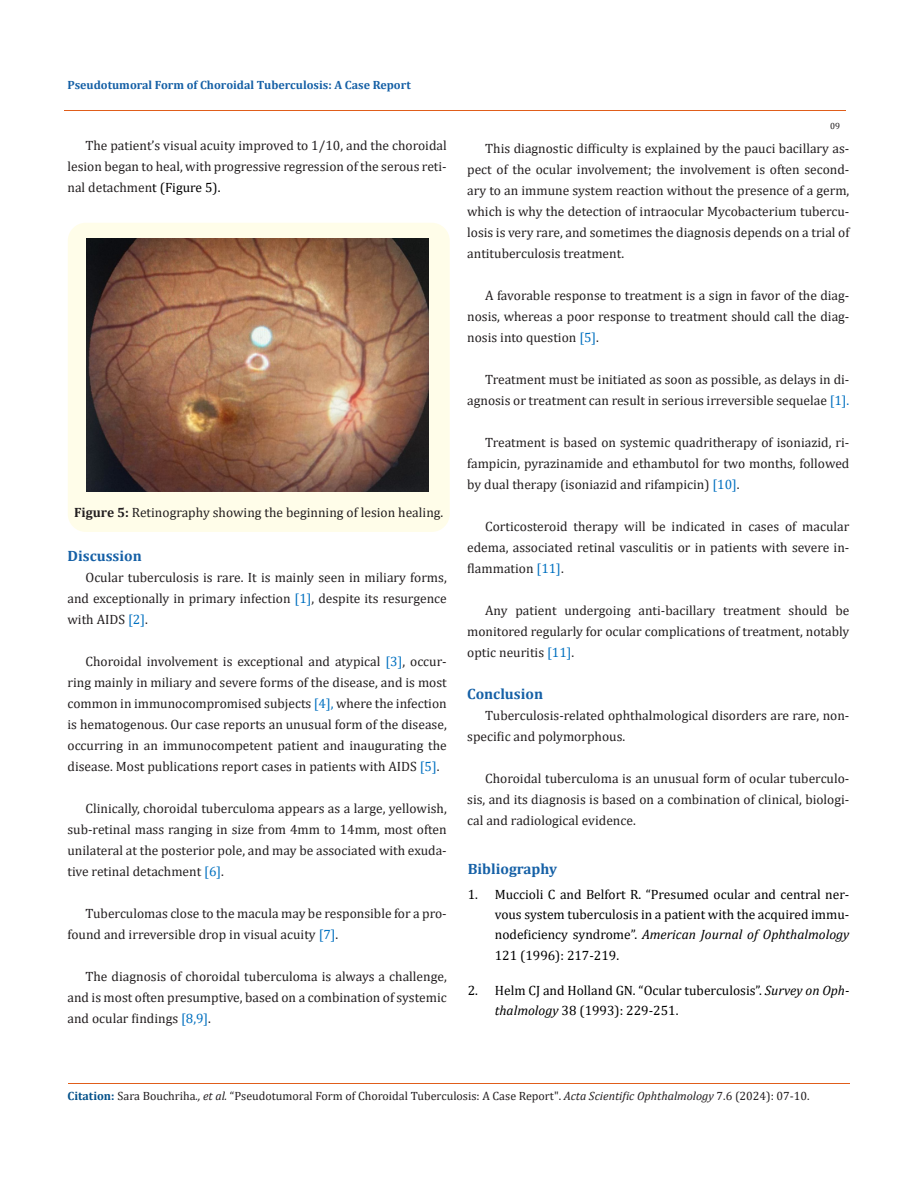
<style>
.page{position:relative;width:917px;height:1188px;background:#fff}
.page>*{position:absolute;margin:0;border:0;box-sizing:border-box;transform-origin:0 0}
.t1{font:700 15px "Cambria";color:#1560a6}
.t2{font:13.5px/21px "Cambria";color:#231f20;text-align:justify}
.t3{font:13.5px/20.2px "Cambria";color:#000;text-align:justify}
.t4{font:12px "Cambria";color:#231f20}
.t5{font:700 12px "Cambria";color:#1560a6}
.t6{font:9px "Cambria";color:#231f20}
.s1{color:#000}
.s2{font-weight:700}
.s3{color:#0070c0}
.s4{font-style:italic}
.s5{font-weight:700;color:#035089}
</style>
<div class="page">
<hr style="left:64px;top:110px;width:782px;height:1px;background:#e05d1a">
<hr style="left:68px;top:1083px;width:781px;height:1px;background:#e05d1a">
<div style="left:68px;top:223px;width:382px;height:309px;background:#fffde9;border-radius:18px"></div>
<img style="left:86px;top:239px;width:342px;height:252px">
<p class="t5" style="left:67px;top:76px;width:345px">Pseudotumoral Form of Choroidal Tuberculosis: A Case Report</p>
<p class="t2" style="left:67px;top:135px;width:381px;text-indent:18px">The patient’s visual acuity improved to 1/10, and the choroidal lesion began to heal, with progressive regression of the serous reti&shy;nal detachmen<span class="s1">t (Figure 5).</span></p>
<p class="t2" style="left:74px;top:502px;width:370px"><span class="s2">Figure 5:</span> Retinography showing the beginning of lesion healing.</p>
<p class="t1" style="left:67px;top:545px;width:76px">Discussion</p>
<p class="t2" style="left:67px;top:567px;width:381px;text-indent:18px">Ocular tuberculosis is rare. It is mainly seen in miliary forms, and exceptionally in primary infection <span class="s3">[1]</span>, despite its resurgence with AIDS <span class="s3">[2]</span>.</p>
<p class="t2" style="left:67px;top:651px;width:381px;text-indent:18px">Choroidal involvement is exceptional and atypical <span class="s3">[3]</span>, occur&shy;ring mainly in miliary and severe forms of the disease, and is most common in immunocompromised subjects <span class="s3">[4],</span> where the infection is hematogenous. Our case reports an unusual form of the disease, occurring in an immunocompetent patient and inaugurating the disease. Most publications report cases in patients with AIDS <span class="s3">[5]</span>.</p>
<p class="t2" style="left:67px;top:798px;width:381px;text-indent:18px">Clinically, choroidal tuberculoma appears as a large, yellowish, sub-retinal mass ranging in size from 4mm to 14mm, most often unilateral at the posterior pole, and may be associated with exuda&shy;tive retinal detachment <span class="s3">[6]</span>.</p>
<p class="t2" style="left:67px;top:903px;width:381px;text-indent:18px">Tuberculomas close to the macula may be responsible for a pro&shy;found and irreversible drop in visual acuity <span class="s3">[7]</span>.</p>
<p class="t2" style="left:67px;top:966px;width:381px;text-indent:18px">The diagnosis of choroidal tuberculoma is always a challenge, and is most often presumptive, based on a combination of systemic and ocular findings <span class="s3">[8,9]</span>.</p>
<p class="t6" style="left:830px;top:120px;width:11px">09</p>
<p class="t2" style="left:467px;top:138px;width:384px;text-indent:18px">This diagnostic difficulty is explained by the pauci bacillary as&shy;pect of the ocular involvement; the involvement is often second&shy;ary to an immune system reaction without the presence of a germ, which is why the detection of intraocular Mycobacterium tubercu&shy;losis is very rare, and sometimes the diagnosis depends on a trial of antituberculosis treatment.</p>
<p class="t2" style="left:467px;top:285px;width:384px;text-indent:18px">A favorable response to treatment is a sign in favor of the diag&shy;nosis, whereas a poor response to treatment should call the diag&shy;nosis into question <span class="s3">[5]</span>.</p>
<p class="t2" style="left:467px;top:369px;width:384px;text-align:right">Treatment must be initiated as soon as possible, as delays in di&shy;agnosis or treatment can result in serious irreversible sequelae <span class="s3">[1].</span></p>
<p class="t2" style="left:467px;top:432px;width:384px;text-indent:18px">Treatment is based on systemic quadritherapy of isoniazid, ri&shy;fampicin, pyrazinamide and ethambutol for two months, followed by dual therapy (isoniazid and rifampicin) <span class="s3">[10]</span>.</p>
<p class="t2" style="left:467px;top:516px;width:384px;text-indent:18px">Corticosteroid therapy will be indicated in cases of macular edema, associated retinal vasculitis or in patients with severe in&shy;flammation <span class="s3">[11]</span>.</p>
<p class="t2" style="left:467px;top:600px;width:384px;text-indent:18px">Any patient undergoing anti-bacillary treatment should be monitored regularly for ocular complications of treatment, notably optic neuritis <span class="s3">[11]</span>.</p>
<p class="t1" style="left:467px;top:683px;width:77px">Conclusion</p>
<p class="t2" style="left:467px;top:705px;width:384px;text-indent:18px">Tuberculosis-related ophthalmological disorders are rare, non&shy;specific and polymorphous.</p>
<p class="t2" style="left:467px;top:768px;width:384px;text-indent:18px">Choroidal tuberculoma is an unusual form of ocular tuberculo&shy;sis, and its diagnosis is based on a combination of clinical, biologi&shy;cal and radiological evidence.</p>
<p class="t1" style="left:468px;top:858px;width:91px">Bibliography</p>
<p class="t3" style="left:495px;top:884px;width:356px;text-indent:-27px">1. Muccioli C and Belfort R. “Presumed ocular and central ner&shy;vous system tuberculosis in a patient with the acquired immu&shy;nodeficiency syndrome”. <span class="s4">American Journal of Ophthalmology </span>121 (1996): 217-219.</p>
<p class="t3" style="left:495px;top:980px;width:356px;text-indent:-27px">2. Helm CJ and Holland GN. “Ocular tuberculosis”. <span class="s4">Survey on Oph&shy;thalmology</span> 38 (1993): 229-251.</p>
<p class="t4" style="left:68px;top:1088px;width:743px"><span class="s5">Citation:</span> Sara Bouchriha<span class="s4">., et al.</span> “Pseudotumoral Form of Choroidal Tuberculosis: A Case Report". <span class="s4">Acta Scientific Ophthalmology</span> 7.6 (2024): 07-10.</p>
</div>
